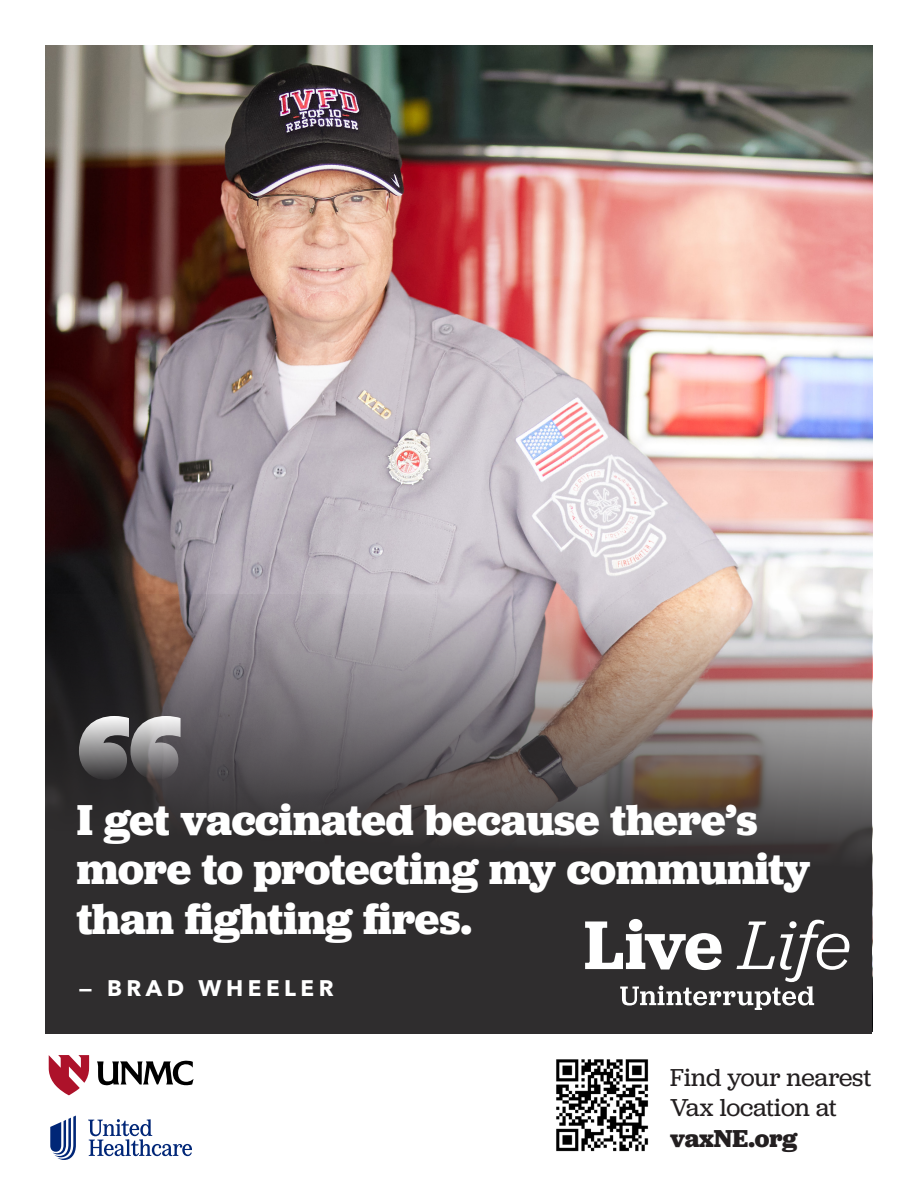
<style>
.page{position:relative;width:918px;height:1188px;background:#fff}
.page>*{position:absolute;margin:0;border:0;box-sizing:border-box;transform-origin:0 0}
.t1{font:700 45px "Jubilat";letter-spacing:-.005em;color:#fff}
.t2{font:25.5px "Jubilat";color:#231f20}
.t3{font:700 25.5px "Jubilat";letter-spacing:-.01em;color:#231f20}
.t4{font:700 22.5px "Avenir Next";letter-spacing:.2em;color:#fff}
</style>
<div class="page">
<svg style="left:50px;top:1116px;width:26px;height:44px"></svg>
<svg style="left:88px;top:1119px;width:104px;height:37px"></svg>
<svg style="left:49px;top:1055px;width:40px;height:40px"></svg>
<svg style="left:97px;top:1060px;width:97px;height:26px"></svg>
<img style="left:556px;top:1059px;width:93px;height:93px">
<img style="left:46px;top:46px;width:826px;height:548px">
<svg style="left:46px;top:594px;width:826px;height:439px;background:#5b5454"></svg>
<svg style="left:79px;top:716px;width:102px;height:64px;background:#7d7c7d"></svg>
<svg style="left:585px;top:920px;width:264px;height:90px"></svg>
<p class="t1" style="left:77px;top:791px;width:683px">I get vaccinated because there’s</p>
<p class="t1" style="left:77px;top:840px;width:735px">more to protecting my community</p>
<p class="t1" style="left:77px;top:890px;width:397px">than fighting fires.</p>
<p class="t4" style="left:79px;top:969px;width:256px">— BRAD WHEELER</p>
<p class="t2" style="left:670px;top:1061px;width:203px">Find your nearest</p>
<p class="t2" style="left:670px;top:1092px;width:168px">Vax location at</p>
<p class="t3" style="left:670px;top:1122px;width:129px">vaxNE.org</p>
</div>
